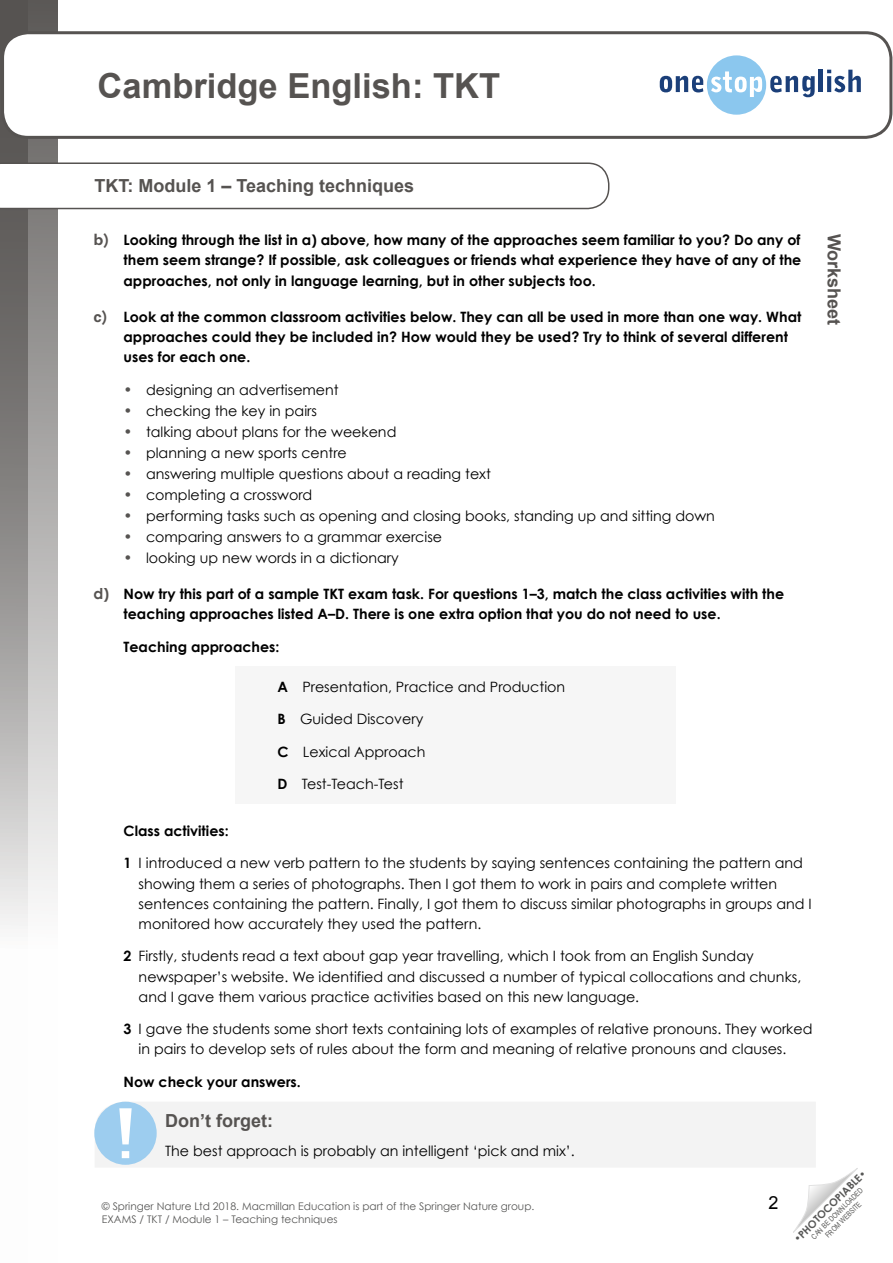
<style>
.page{position:relative;width:893px;height:1263px;background:#fff}
.page>*{position:absolute;margin:0;border:0;box-sizing:border-box;transform-origin:0 0}
.t1{font:700 34.5px "Arial";color:#565351}
.t2{font:700 18px "Arial";color:#565351}
.t3{font:18px "Arial";color:#000}
.alpha_list_first{font:14.25px/20.2px "Century Gothic";color:#000}
.alpha_list_first-2{font:700 14.25px/20.2px "Century Gothic";color:#000}
.t4{font:10.5px/13.5px "Century Gothic";color:#575756}
.t5{font:700 10.5px "Century Gothic";color:#575756}
.t6{font:7.5px/9px "Arial Narrow";color:#575756;text-align:center}
.s1{font-family:"Neuzeit SLT Std";font-weight:800;font-size:15px;color:#565351}
.s2{font-weight:700;font-size:15px;color:#565351}
.s3{font-size:15px;color:#565351}
.s4{font-weight:700}
.s5{font-weight:400}
</style>
<div class="page">
<svg style="left:27px;top:0;width:31px;height:926px;background:#b4b3b2"></svg>
<svg style="left:0;top:0;width:27px;height:926px;background:#949291"></svg>
<svg style="left:793px;top:1168px;width:65px;height:65px"></svg>
<div style="left:3px;top:33px;width:888px;height:104px;background:#fff;border-radius:26px"></div>
<div style="left:1px;top:31px;width:891px;height:108px;border:3px solid #565351;border-radius:26px"></div>
<svg style="left:0;top:162px;width:609px;height:47px"></svg>
<svg style="left:660px;top:55px;width:155px;height:60px"></svg>
<hr style="left:819px;top:70px;width:4px;height:22px;background:#1b3f79">
<svg style="left:827px;top:70px;width:34px;height:22px"></svg>
<div style="left:235px;top:667px;width:440px;height:137px;background:#f6f6f6"></div>
<div style="left:95px;top:1101px;width:721px;height:66px;background:#f3f3f3"></div>
<div style="left:94px;top:1102px;width:63px;height:63px;background:#9dcdef;border-radius:50%"></div>
<svg style="left:119px;top:1108px;width:13px;height:50px"></svg>
<h1 class="t1" style="left:98px;top:63px;width:404px">Cambridge English: TKT</h1>
<p class="t2" style="left:94px;top:174px;width:321px">TKT: Module 1 – Teaching techniques</p>
<p class="alpha_list_first-2" style="left:124px;top:229px;width:679px;text-align:justify;text-indent:-30px"><span class="s1">b)</span> Looking through the list in a) above, how many of the approaches seem familiar to you? Do any of them seem strange? If possible, ask colleagues or friends what experience they have of any of the approaches, not only in language learning, but in other subjects too.</p>
<p class="alpha_list_first-2" style="left:124px;top:306px;width:679px;text-indent:-30px"><span class="s1">c)</span> Look at the common classroom activities below. They can all be used in more than one way. What approaches could they be included in? How would they be used? Try to think of several different uses for each one.</p>
<p class="alpha_list_first" style="left:124px;top:380px;width:217px"><span class="s2">•</span> designing an advertisement</p>
<p class="alpha_list_first" style="left:124px;top:401px;width:195px"><span class="s2">•</span> checking the key in pairs</p>
<p class="alpha_list_first" style="left:124px;top:422px;width:274px"><span class="s2">•</span> talking about plans for the weekend</p>
<p class="alpha_list_first" style="left:124px;top:443px;width:225px"><span class="s2">•</span> planning a new sports centre</p>
<p class="alpha_list_first" style="left:124px;top:464px;width:369px"><span class="s2">•</span> answering multiple questions about a reading text</p>
<p class="alpha_list_first" style="left:124px;top:485px;width:190px"><span class="s2">•</span> completing a crossword</p>
<p class="alpha_list_first" style="left:124px;top:506px;width:593px"><span class="s2">•</span> performing tasks such as opening and closing books, standing up and sitting down</p>
<p class="alpha_list_first" style="left:124px;top:527px;width:320px"><span class="s2">•</span> comparing answers to a grammar exercise</p>
<p class="alpha_list_first" style="left:124px;top:548px;width:277px"><span class="s2">•</span> looking up new words in a dictionary</p>
<p class="alpha_list_first-2" style="left:124px;top:583px;width:662px;text-indent:-30px"><span class="s3">d)</span> Now try this part of a sample TKT exam task. For questions 1–3, match the class activities with the teaching approaches listed A–D. There is one extra option that you do not need to use.</p>
<p class="alpha_list_first-2" style="left:124px;top:636px;width:157px">Teaching approaches:</p>
<p class="alpha_list_first" style="left:278px;top:677px;width:289px"><span class="s4">A</span> Presentation, Practice and Production</p>
<p class="alpha_list_first" style="left:278px;top:709px;width:147px"><span class="s4">B</span> Guided Discovery</p>
<p class="alpha_list_first" style="left:278px;top:741px;width:149px"><span class="s4">C</span> Lexical Approach</p>
<p class="alpha_list_first" style="left:278px;top:773px;width:127px"><span class="s4">D</span> Test-Teach-Test</p>
<p class="alpha_list_first-2" style="left:124px;top:820px;width:107px">Class activities:</p>
<p class="alpha_list_first" style="left:139px;top:853px;width:675px;text-indent:-15px"><span class="s4">1</span> I introduced a new verb pattern to the students by saying sentences containing the pattern and showing them a series of photographs. Then I got them to work in pairs and complete written sentences containing the pattern. Finally, I got them to discuss similar photographs in groups and I monitored how accurately they used the pattern.</p>
<p class="alpha_list_first" style="left:139px;top:946px;width:664px;text-indent:-15px"><span class="s4">2</span> Firstly, students read a text about gap year travelling, which I took from an English Sunday newspaper’s website. We identified and discussed a number of typical collocations and chunks, and I gave them various practice activities based on this new language.</p>
<p class="alpha_list_first" style="left:139px;top:1018px;width:675px;text-indent:-15px"><span class="s4">3</span> I gave the students some short texts containing lots of examples of relative pronouns. They worked in pairs to develop sets of rules about the form and meaning of relative pronouns and clauses.</p>
<p class="alpha_list_first-2" style="left:124px;top:1071px;width:179px">Now check your answers.</p>
<p class="t2" style="left:165px;top:1108px;width:109px">Don’t forget:</p>
<p class="alpha_list_first" style="left:165px;top:1140px;width:411px">The best approach is probably an intelligent ‘pick and mix’.</p>
<p class="t2" style="left:846px;top:234px;width:93px;rotate:90deg">Worksheet</p>
<p class="t4" style="left:102px;top:1199px;width:434px">© Springer Nature Ltd 2018. Macmillan Education is part of the Springer Nature group.<br>EXAMS / TKT / Module 1 – Teaching techniques</p>
<p class="t3" style="left:769px;top:1191px;width:12px">2</p>
<p class="t5" style="left:790px;top:1235px;width:99px;rotate:-45deg"><span class="s5">•</span>PHOTOCOPIABLE<span class="s5">•</span></p>
<p class="t6" style="left:809px;top:1234px;width:71px;rotate:-45deg">CAN BE DOWNLOADED<br>FROM WEBSITE</p>
</div>
